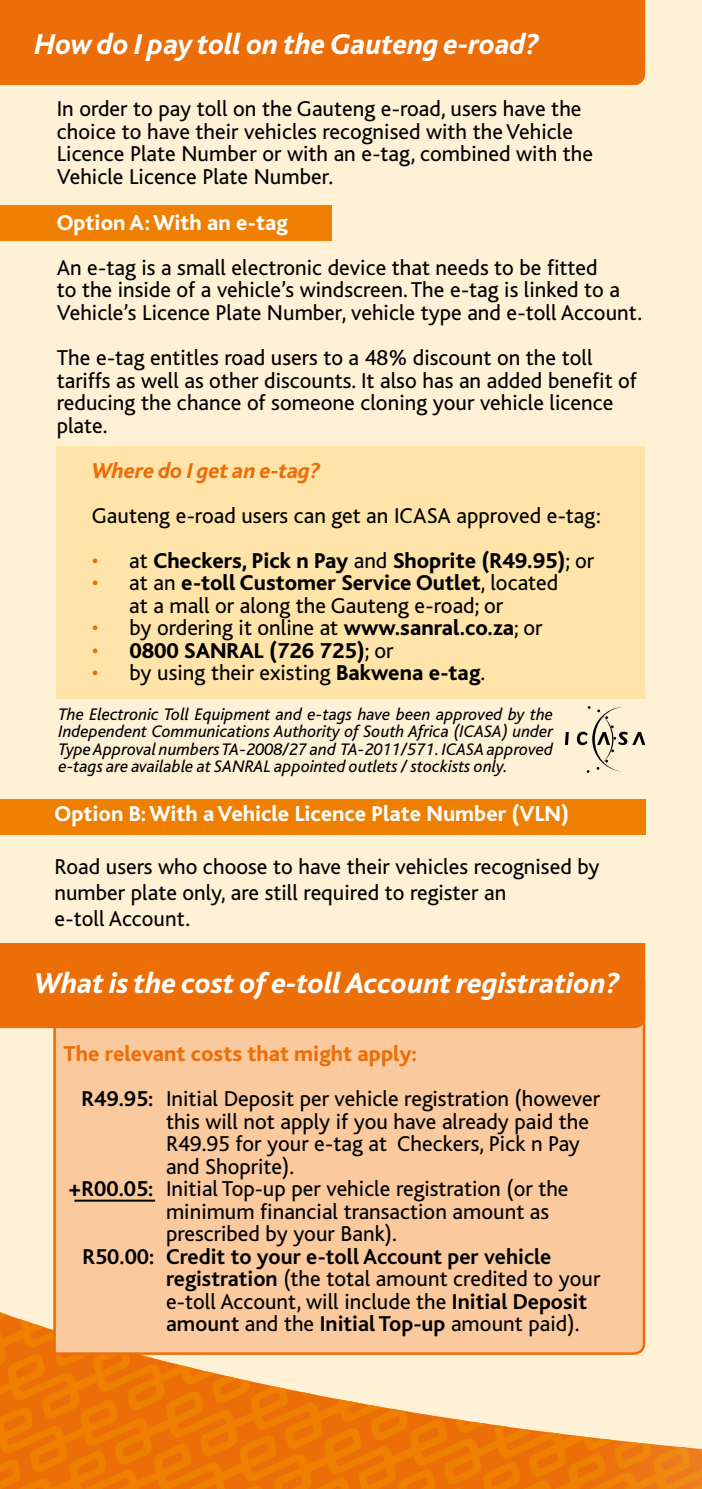
<style>
.page{position:relative;width:702px;height:1489px;background:#fff}
.page>*{position:absolute;margin:0;border:0;box-sizing:border-box;transform-origin:0 0}
.t1{font:italic 800 30px "Bliss";color:#fff}
.t2{font:22.5px/22.5px "Bliss";color:#000}
.t3{font:700 22.5px/22.5px "Bliss";color:#000}
.t4{font:800 22.5px "Bliss";color:#000}
.t5{font:800 22.5px "Bliss";color:#fff}
.t6{font:italic 800 22.5px "Bliss";color:#eb6e08}
.t7{font:italic 17.5px/17.5px "Bliss";color:#000;text-align:justify}
.s1{font-weight:400;color:#eb6e08}
.s2{font-weight:400}
.s3{color:#eb6e08}
.s4{font-weight:800}
.s5{font-weight:800;color:#eb6e08}
.s6{font-weight:700}
.s7{font-weight:500}
</style>
<div class="page">
<div style="left:0;top:0;width:702px;height:1488px;background:#fff1d6"></div>
<svg style="left:0;top:1312px;width:702px;height:176px"></svg>
<div style="left:0;top:0;width:645px;height:85px;background:#eb6e08"></div>
<div style="left:52px;top:978px;width:594px;height:377px;background:#fac99e"></div>
<div style="left:57px;top:446px;width:588px;height:253px;background:#ffe4aa"></div>
<div style="left:0;top:205px;width:331px;height:36px;background:#ee7f00"></div>
<div style="left:0;top:798px;width:645px;height:36px;background:#ee7f00"></div>
<svg style="left:565px;top:732px;width:4px;height:13px"></svg>
<svg style="left:576px;top:706px;width:69px;height:66px"></svg>
<div style="left:0;top:943px;width:645px;height:85px;background:#eb6e08"></div>
<hr style="left:74px;top:1199px;width:81px;height:2px;background:#000">
<h1 class="t1" style="left:35px;top:29px;width:506px">How do I pay toll on the Gauteng e-road?</h1>
<p class="t2" style="left:57px;top:98px;width:538px">In order to pay toll on the Gauteng e-road, users have the choice to have their vehicles recognised with the Vehicle Licence Plate Number or with an e-tag, combined with the Vehicle Licence Plate Number.</p>
<p class="t5" style="left:57px;top:211px;width:233px">Option A: With an e-tag</p>
<p class="t2" style="left:57px;top:257px;width:587px">An e-tag is a small electronic device that needs to be fitted<br>to the inside of a vehicle’s windscreen. The e-tag is linked to a<br>Vehicle’s Licence Plate Number, vehicle type and e-toll Account.</p>
<p class="t2" style="left:57px;top:347px;width:581px">The e-tag entitles road users to a 48% discount on the toll tariffs as well as other discounts. It also has an added benefit of reducing the chance of someone cloning your vehicle licence plate.</p>
<p class="t6" style="left:92px;top:458px;width:230px">Where do I get an e-tag?</p>
<p class="t2" style="left:92px;top:504px;width:510px">Gauteng e-road users can get an ICASA approved e-tag:</p>
<p class="t4" style="left:92px;top:548px;width:504px"><span class="s1">•</span> <span class="s2">at</span> Checkers, Pick n Pay <span class="s2">and</span> Shoprite (R49.95)<span class="s2">; or</span></p>
<p class="t2" style="left:129px;top:572px;width:430px;text-indent:-38px"><span class="s3">•</span> at an <span class="s4">e-toll Customer Service Outlet</span>, located at a mall or along the Gauteng e-road; or</p>
<p class="t2" style="left:92px;top:617px;width:452px"><span class="s3">•</span> by ordering it online at <span class="s4">www.sanral.co.za</span>; or</p>
<p class="t4" style="left:92px;top:638px;width:303px"><span class="s1">•</span> 0800 SANRAL (726 725)<span class="s2">; or</span></p>
<p class="t2" style="left:92px;top:662px;width:395px"><span class="s3">•</span> by using their existing <span class="s4">Bakwena e-tag</span>.</p>
<p class="t7" style="left:58px;top:705px;width:496px">The Electronic Toll Equipment and e-tags have been approved by the Independent Communications Authority of South Africa (ICASA) under Type Approval numbers TA-2008/27 and TA-2011/571. ICASA approved e-tags are available at SANRAL appointed outlets / stockists only.</p>
<p class="t5" style="left:55px;top:802px;width:516px">Option B: With a Vehicle Licence Plate Number (VLN)</p>
<p class="t2" style="left:55px;top:853px;width:546px;line-height:26.2px">Road users who choose to have their vehicles recognised by number plate only, are still required to register an<br>e-toll Account.</p>
<h1 class="t1" style="left:35px;top:967px;width:586px">What is the cost of e-toll Account registration?</h1>
<p class="t2" style="left:82px;top:1031px;width:520px;line-height:45px;text-indent:-18px"><span class="s5">The relevant costs that might apply:<br></span><span class="s6">R49.95:</span> Initial Deposit per vehicle registration (however</p>
<p class="t2" style="left:166px;top:1110px;width:424px">this will not apply if you have already paid the</p>
<p class="t2" style="left:166px;top:1132px;width:415px">R49.95 for your e-tag at Checkers, Pick n Pay</p>
<p class="t2" style="left:166px;top:1155px;width:130px">and Shoprite).</p>
<p class="t2" style="left:68px;top:1177px;width:502px"><span class="s6">+R00.05:</span> Initial Top-up per vehicle registration (or the</p>
<p class="t2" style="left:166px;top:1200px;width:385px">minimum financial transaction amount as</p>
<p class="t2" style="left:166px;top:1222px;width:232px">prescribed by your Bank).</p>
<p class="t3" style="left:166px;top:1245px;width:436px;text-indent:-84px">R50.00: Credit to your e-toll Account per vehicle registration <span class="s2">(the total amount credited to your e-toll Account, will include the</span> Initial Deposit <span class="s7">amount</span> <span class="s2">and the</span> Initial Top-up <span class="s2">amount paid).</span></p>
</div>
